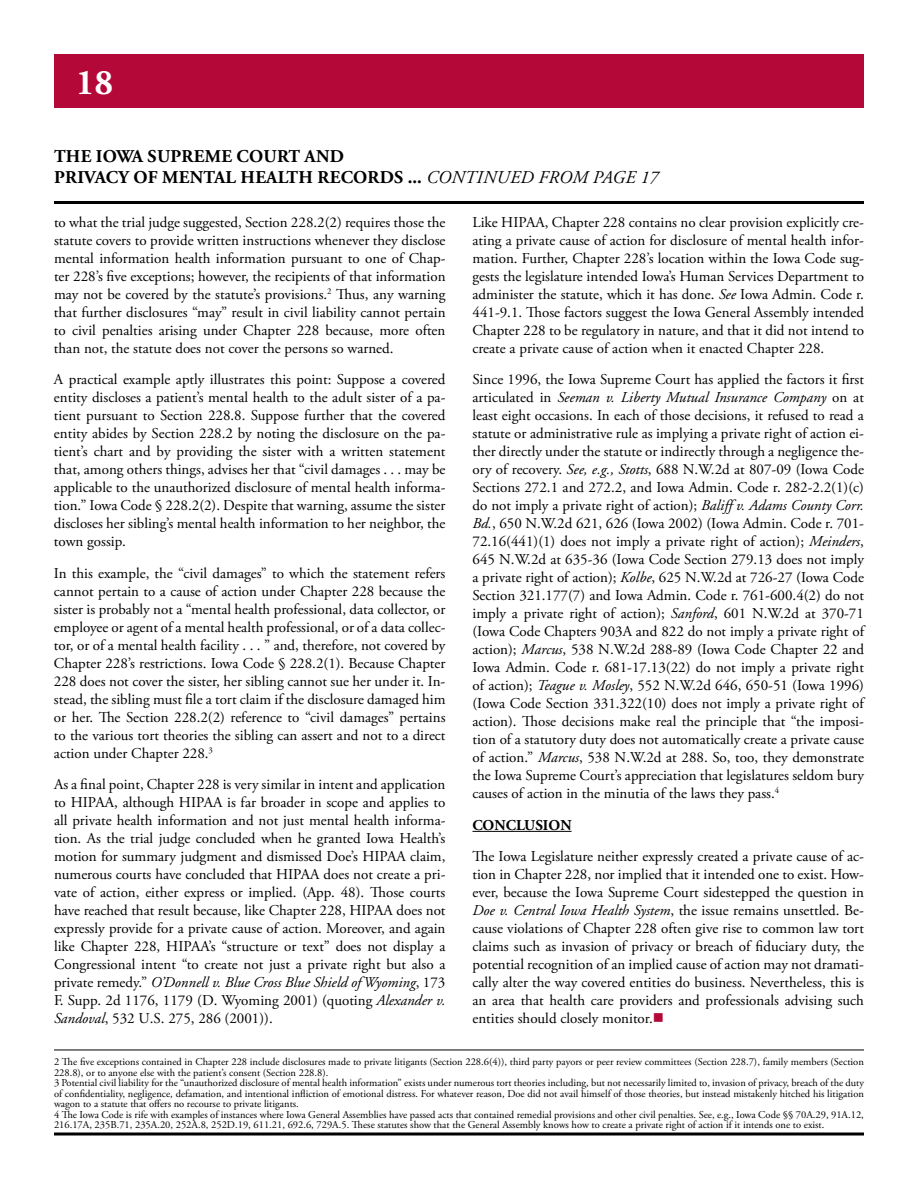
<style>
.page{position:relative;width:918px;height:1188px;background:#fff}
.page>*{position:absolute;margin:0;border:0;box-sizing:border-box;transform-origin:0 0}
.t1{font:700 36px "Adobe Garamond Pro";color:#fff}
.t2{font:700 18px/21px "Adobe Garamond Pro";letter-spacing:.015em;color:#000}
.t3{font:italic 18px "Adobe Garamond Pro";letter-spacing:.015em;color:#000}
.t4{font:15px/18px "Adobe Garamond Pro";color:#000;text-align:justify}
.t5{font:italic 15px "Adobe Garamond";color:#000}
.t6{font:700 15px "Adobe Garamond Pro";color:#000}
.t7{font:10.5px/10.5px "Adobe Garamond Pro";color:#000}
.s1{font-weight:400;font-style:italic}
.s2{font-family:"Adobe Garamond Pro";font-style:normal}
.s3{font-family:"Adobe Garamond";font-style:italic}
.s4{color:#b30838}
</style>
<div class="page">
<div style="left:54px;top:54px;width:810px;height:54px;background:#b30838"></div>
<hr style="left:54px;top:201px;width:810px;height:3px;background:#000">
<svg style="left:54px;top:1132px;width:810px;height:4px;background:#3f3f3f"></svg>
<hr style="left:472px;top:831px;width:100px;height:1px;background:#000">
<hr style="left:54px;top:1050px;width:810px;height:1px;background:#000">
<h1 class="t1" style="left:76px;top:61px;width:39px">18</h1>
<p class="t2" style="left:54px;top:147px;width:463px">THE IOWA SUPREME COU RT AND<br>PRIVACY OF MENTAL HEALTH RECORDS ... <span class="s1">CONTINUED</span></p>
<p class="t3" style="left:539px;top:167px;width:121px">FROM PA GE 17</p>
<p class="t4" style="left:54px;top:214px;width:393px">to what the trial judge suggested, Section 228.2(2) requires those the statute covers to provide written instructions whenever they disclose mental information health information pursuant to one of Chap&shy;ter 228’s five exceptions; however, the recipients of that information may not be covered by the statute’s provisions.<sup>2</sup> Thus, any warning that further disclosures “may” result in civil liability cannot pertain to civil penalties arising under Chapter 228 because, more often than not, the statute does not cover the persons so warned.</p>
<p class="t4" style="left:54px;top:371px;width:393px">A practical example aptly illustrates this point: Suppose a covered entity discloses a patient’s mental health to the adult sister of a pa&shy;tient pursuant to Section 228.8. Suppose further that the covered entity abides by Section 228.2 by noting the disclosure on the pa&shy;tient’s chart and by providing the sister with a written statement that, among others things, advises her that “civil damages . . . may be applicable to the unauthorized disclosure of mental health informa&shy;tion.” Iowa Code § 228.2(2). Despite that warning, assume the sister discloses her sibling’s mental health information to her neighbor, the town gossip.</p>
<p class="t4" style="left:54px;top:565px;width:393px">In this example, the “civil damages” to which the statement refers cannot pertain to a cause of action under Chapter 228 because the sister is probably not a “mental health professional, data collector, or employee or agent of a mental health professional, or of a data collec&shy;tor, or of a mental health facility . . . ” and, therefore, not covered by Chapter 228’s restrictions. Iowa Code § 228.2(1). Because Chapter 228 does not cover the sister, her sibling cannot sue her under it. In&shy;stead, the sibling must file a tort claim if the disclosure damaged him or her. The Section 228.2(2) reference to “civil damages” pertains to the various tort theories the sibling can assert and not to a direct action under Chapter 228.<sup>3</sup></p>
<p class="t4" style="left:54px;top:776px;width:393px">As a final point, Chapter 228 is very similar in intent and application to HIPAA, although HIPAA is far broader in scope and applies to all private health information and not just mental health informa&shy;tion. As the trial judge concluded when he granted Iowa Health’s motion for summary judgment and dismissed Doe’s HIPAA claim, numerous courts have concluded that HIPAA does not create a pri&shy;vate of action, either express or implied. (App. 48). Those courts have reached that result because, like Chapter 228, HIPAA does not expressly provide for a private cause of action. Moreover, and again like Chapter 228, HIPAA’s “structure or text” does not display a Congressional intent “to create not just a private right but also a</p>
<p class="t5" style="left:54px;top:975px;width:393px"><span class="s2">private remedy.”</span> O’Donnell v. Blue Cross Blue Shield of Wyoming<span class="s2">, 173</span></p>
<p class="t4" style="left:54px;top:992px;width:393px">F. Supp. 2d 1176, 1179 (D. Wyoming 2001) (quoting <span class="s3">Alexander v.<br>Sandoval</span>, 532 U.S. 275, 286 (2001)).</p>
<p class="t4" style="left:472px;top:214px;width:393px">Like HIPAA, Chapter 228 contains no clear provision explicitly cre&shy;ating a private cause of action for disclosure of mental health infor&shy;mation. Further, Chapter 228’s location within the Iowa Code sug&shy;gests the legislature intended Iowa’s Human Services Department to administer the statute, which it has done. <span class="s3">See</span> Iowa Admin. Code r.<br>441-9.1. Those factors suggest the Iowa General Assembly intended Chapter 228 to be regulatory in nature, and that it did not intend to create a private cause of action when it enacted Chapter 228.</p>
<p class="t4" style="left:472px;top:371px;width:393px">Since 1996, the Iowa Supreme Court has applied the factors it first</p>
<p class="t5" style="left:472px;top:390px;width:393px"><span class="s2">articulated in</span> Seeman v. Liberty Mutual Insurance Company <span class="s2">on at</span></p>
<p class="t4" style="left:472px;top:407px;width:393px">least eight occasions. In each of those decisions, it refused to read a statute or administrative rule as implying a private right of action ei&shy;ther directly under the statute or indirectly through a negligence the&shy;ory of recovery. <span class="s3">See, e.g., Stotts</span>, 688 N.W.2d at 807-09 (Iowa Code Sections 272.1 and 272.2, and Iowa Admin. Code r. 282-2.2(1)(c) do not imply a private right of action); <span class="s3">Baliff v. Adams County Corr.<br>Bd.</span>, 650 N.W.2d 621, 626 (Iowa 2002) (Iowa Admin. Code r. 701- 72.16(441)(1) does not imply a private right of action); <span class="s3">Meinders</span>, 645 N.W.2d at 635-36 (Iowa Code Section 279.13 does not imply a private right of action); <span class="s3">Kolbe</span>, 625 N.W.2d at 726-27 (Iowa Code Section 321.177(7) and Iowa Admin. Code r. 761-600.4(2) do not imply a private right of action); <span class="s3">Sanford</span>, 601 N.W.2d at 370-71 (Iowa Code Chapters 903A and 822 do not imply a private right of action); <span class="s3">Marcus</span>, 538 N.W.2d 288-89 (Iowa Code Chapter 22 and Iowa Admin. Code r. 681-17.13(22) do not imply a private right of action); <span class="s3">Teague v. Mosley</span>, 552 N.W.2d 646, 650-51 (Iowa 1996) (Iowa Code Section 331.322(10) does not imply a private right of action). Those decisions make real the principle that “the imposi&shy;tion of a statutory duty does not automatically create a private cause of action.” <span class="s3">Marcus</span>, 538 N.W.2d at 288. So, too, they demonstrate the Iowa Supreme Court’s appreciation that legislatures seldom bury causes of action in the minutia of the laws they pass.<sup>4</sup></p>
<p class="t6" style="left:472px;top:816px;width:101px">CONCLUSION</p>
<p class="t4" style="left:472px;top:848px;width:393px">The Iowa Legislature neither expressly created a private cause of ac&shy;tion in Chapter 228, nor implied that it intended one to exist. How&shy;ever, because the Iowa Supreme Court sidestepped the question in <span class="s3">Doe v. Central Iowa Health System</span>, the issue remains unsettled. Be&shy;cause violations of Chapter 228 often give rise to common law tort claims such as invasion of privacy or breach of fiduciary duty, the potential recognition of an implied cause of action may not dramati&shy;cally alter the way covered entities do business. Nevertheless, this is an area that health care providers and professionals advising such entities should closely monitor.<span class="s4">■</span></p>
<p class="t7" style="left:54px;top:1057px;width:812px">2 The five exceptions contained in Chapter 228 include disclosures made to private litigants (Section 228.6(4)), third party payors or peer review committees (Section 228.7), family members (Section 228.8), or to anyone else with the patient’s consent (Section 228.8).<br>3 Potential civil liability for the “unauthorized disclosure of mental health information” exists under numerous tort theories including, but not necessarily limited to, invasion of privacy, breach of the duty of confidentiality, negligence, defamation, and intentional infliction of emotional distress. For whatever reason, Doe did not avail himself of those theories, but instead mistakenly hitched his litigation wagon to a statute that offers no recourse to private litigants.<br>4 The Iowa Code is rife with examples of instances where Iowa General Assemblies have passed acts that contained remedial provisions and other civil penalties. See, e.g., Iowa Code §§ 70A.29, 91A.12, 216.17A, 235B.71, 235A.20, 252A.8, 252D.19, 611.21, 692.6, 729A.5. These statutes show that the General Assembly knows how to create a private right of action if it intends one to exist.</p>
</div>
